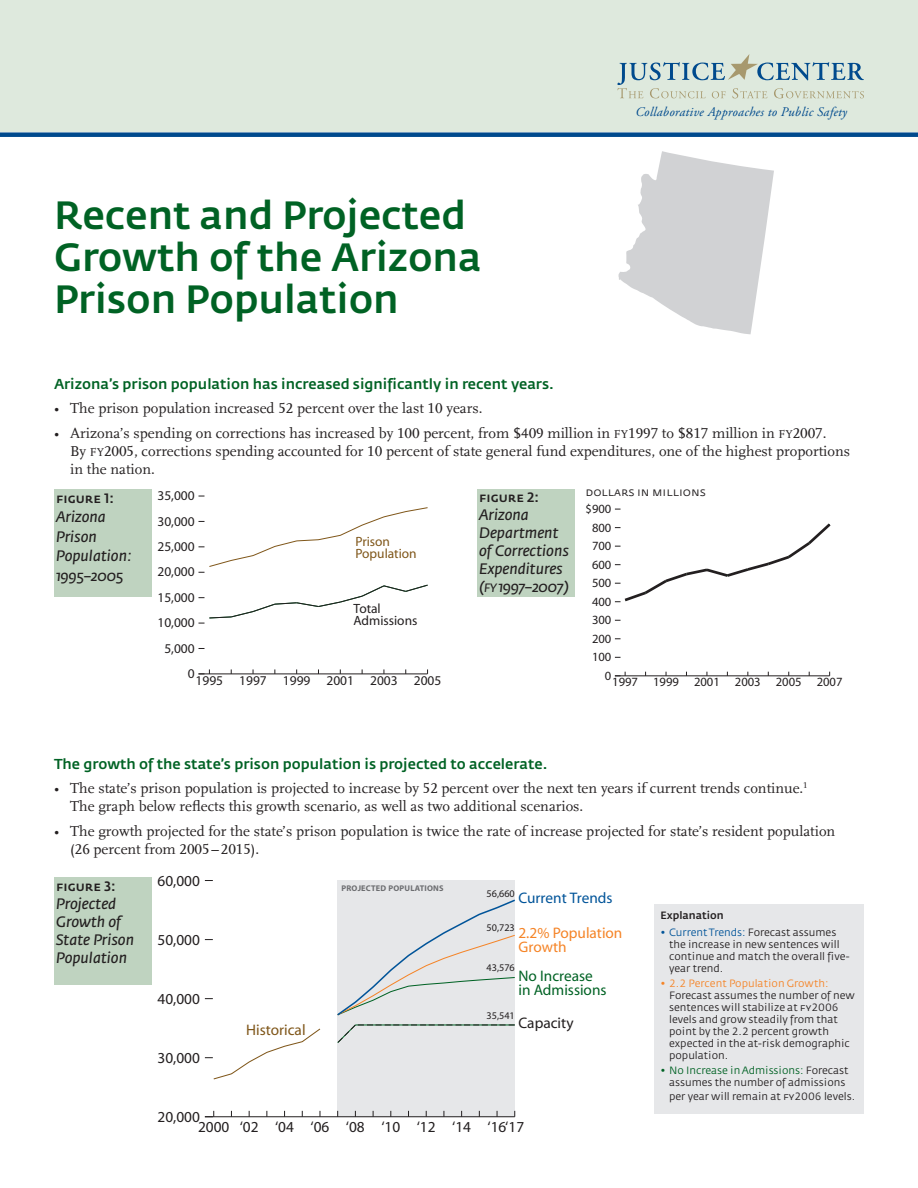
<style>
.page{position:relative;width:918px;height:1188px;background:#fff}
.page>*{position:absolute;margin:0;border:0;box-sizing:border-box;transform-origin:0 0}
.t1{font:39px/42px "Fedra Sans Medium TF";letter-spacing:-.005em;color:#006224}
.t2{font:15.3px "Myriad";color:#231f20}
.t3{font:15.3px/14.1px "Myriad";color:#006224}
.t4{font:15.3px/14.1px "Myriad";color:#f58427}
.t5{font:15.3px "Myriad";color:#015499}
.t6{font:15.3px "Myriad";color:#7f5619}
.t7{font:15px/18px "Scala LF";color:#231f20}
.t8{font:italic 15px/18px "Fedra Sans";color:#231f20}
.t9{font:14.25px "Fedra Sans Medium TF";color:#006224}
.t10{font:13.5px/12.5px "Myriad";color:#231f20}
.t11{font:13.5px "Fedra Sans Medium SC";color:#231f20}
.t12{font:13.5px/12.5px "Myriad";color:#7f5619}
.t13{font:italic 13.2px "Adobe Garamond Pro";letter-spacing:.02em;color:#004a8d}
.t14{font:12.6px "Myriad";color:#231f20}
.t15{font:12px "Fedra Sans Book SC";color:#231f20}
.t16{font:10.5px/12px "Fedra Sans Book TF";color:#231f20}
.t17{font:10.5px "Fedra Sans Book TF";color:#f58427}
.t18{font:10.5px "Fedra Sans Medium TF";color:#231f20}
.t19{font:10.2px "Myriad";color:#231f20}
.t20{font:700 8.25px "Myriad";letter-spacing:.025em;color:#6c6d70}
.s1{font-size:12px}
.s2{color:#015499}
.s3{font-family:"Fedra Sans Book SC"}
.s4{color:#006224}
</style>
<div class="page">
<svg style="left:619px;top:151px;width:155px;height:183px"></svg>
<div style="left:0;top:0;width:918px;height:132px;background:#dee9dd"></div>
<svg style="left:617px;top:54px;width:247px;height:44px"></svg>
<div style="left:0;top:132px;width:918px;height:5px;background:#004a8d"></div>
<hr style="left:199px;top:674px;width:228px;height:1px;background:#231f20">
<svg style="left:199px;top:669px;width:11px;height:6px"></svg>
<svg style="left:199px;top:507px;width:229px;height:66px"></svg>
<svg style="left:199px;top:584px;width:229px;height:40px"></svg>
<div style="left:54px;top:489px;width:97px;height:108px;background:#bfd3c0"></div>
<div style="left:654px;top:904px;width:210px;height:210px;background:#e6e7e9"></div>
<div style="left:338px;top:880px;width:177px;height:237px;background:#e6e7e9"></div>
<hr style="left:205px;top:1117px;width:310px;height:1px;background:#231f20">
<svg style="left:205px;top:1111px;width:9px;height:7px"></svg>
<svg style="left:205px;top:1028px;width:116px;height:52px"></svg>
<svg style="left:337px;top:898px;width:178px;height:119px"></svg>
<svg style="left:337px;top:1025px;width:178px;height:18px"></svg>
<div style="left:54px;top:878px;width:97px;height:108px;background:#bfd3c0"></div>
<hr style="left:615px;top:676px;width:215px;height:1px;background:#231f20">
<svg style="left:615px;top:672px;width:11px;height:5px"></svg>
<svg style="left:615px;top:523px;width:216px;height:80px"></svg>
<div style="left:477px;top:489px;width:97px;height:108px;background:#bfd3c0"></div>
<h1 class="t1" style="left:54px;top:195px;width:429px">Recent and Projected<br>Growth of the Arizona<br>Prison Population</h1>
<p class="t13" style="left:635px;top:104px;width:213px">Collaborative Approaches to Public Safety</p>
<p class="t9" style="left:54px;top:376px;width:501px">Arizona’s prison population has increased significantly in recent years.</p>
<p class="t7" style="left:54px;top:399px;width:430px">• The prison population increased 52 percent over the last 10 years.</p>
<p class="t7" style="left:70px;top:424px;width:781px;text-indent:-16px">• Arizona’s spending on corrections has increased by 100 percent, from $409 million in <span class="s1">FY</span>1997 to $817 million in <span class="s1">FY</span>2007.<br>By <span class="s1">FY</span>2005, corrections spending accounted for 10 percent of state general fund expenditures, one of the highest proportions in the nation.</p>
<p class="t11" style="left:56px;top:490px;width:60px">figure 1:</p>
<p class="t8" style="left:56px;top:508px;width:77px;line-height:19.5px">Arizona<br>Prison<br>Population:<br>1995–2005</p>
<p class="t10" style="left:157px;top:490px;width:39px">35,000</p>
<p class="t10" style="left:157px;top:516px;width:39px">30,000</p>
<p class="t10" style="left:157px;top:541px;width:39px">25,000</p>
<p class="t10" style="left:157px;top:566px;width:39px">20,000</p>
<p class="t10" style="left:157px;top:592px;width:39px">15,000</p>
<p class="t10" style="left:157px;top:617px;width:39px">10,000</p>
<p class="t10" style="left:164px;top:643px;width:32px">5,000</p>
<p class="t12" style="left:355px;top:536px;width:63px">Prison<br>Population</p>
<p class="t10" style="left:354px;top:603px;width:65px">Total<br>Admissions</p>
<p class="t10" style="left:188px;top:668px;width:8px">0</p>
<p class="t10" style="left:196px;top:675px;width:247px">1995 1997 1999 2001 2003 2005</p>
<p class="t11" style="left:479px;top:490px;width:61px">figure 2:</p>
<p class="t8" style="left:479px;top:507px;width:91px">Arizona<br>Department of Corrections<br>Expenditures (<span class="s1">FY</span> 1997–2007)</p>
<p class="t15" style="left:586px;top:485px;width:122px">dollars in millions</p>
<p class="t14" style="left:586px;top:503px;width:27px">$900</p>
<p class="t14" style="left:592px;top:521px;width:21px">800</p>
<p class="t14" style="left:592px;top:540px;width:21px">700</p>
<p class="t14" style="left:592px;top:558px;width:21px">600</p>
<p class="t14" style="left:592px;top:577px;width:21px">500</p>
<p class="t14" style="left:592px;top:595px;width:21px">400</p>
<p class="t14" style="left:592px;top:614px;width:21px">300</p>
<p class="t14" style="left:592px;top:632px;width:21px">200</p>
<p class="t14" style="left:592px;top:651px;width:21px">100</p>
<p class="t14" style="left:605px;top:669px;width:8px">0</p>
<p class="t14" style="left:612px;top:676px;width:232px">1997 1999 2001 2003 2005 2007</p>
<p class="t9" style="left:54px;top:756px;width:495px">The growth of the state’s prison population is projected to accelerate.</p>
<p class="t7" style="left:70px;top:780px;width:739px;text-indent:-16px">• The state’s prison population is projected to increase by 52 percent over the next ten years if current trends continue.<sup>1<br></sup>The graph below reflects this growth scenario, as well as two additional scenarios.</p>
<p class="t7" style="left:70px;top:822px;width:767px;text-indent:-16px">• The growth projected for the state’s prison population is twice the rate of increase projected for state’s resident population (26 percent from 2005 – 2015).</p>
<p class="t11" style="left:56px;top:879px;width:61px">figure 3:</p>
<p class="t8" style="left:56px;top:896px;width:79px">Projected<br>Growth of<br>State Prison<br>Population</p>
<p class="t2" style="left:158px;top:873px;width:44px">60,000</p>
<p class="t2" style="left:158px;top:932px;width:44px">50,000</p>
<p class="t2" style="left:158px;top:992px;width:44px">40,000</p>
<p class="t2" style="left:158px;top:1051px;width:44px">30,000</p>
<p class="t20" style="left:341px;top:884px;width:104px">PROJECTED POPULATIONS</p>
<p class="t6" style="left:246px;top:1022px;width:61px">Historical</p>
<p class="t19" style="left:487px;top:889px;width:30px">56,660</p>
<p class="t5" style="left:518px;top:891px;width:96px">Current Trends</p>
<p class="t4" style="left:518px;top:927px;width:105px">2.2% Population<br>Growth</p>
<p class="t3" style="left:518px;top:970px;width:90px">No Increase in Admissions</p>
<p class="t19" style="left:487px;top:922px;width:30px">50,723</p>
<p class="t19" style="left:487px;top:962px;width:30px">43,576</p>
<p class="t19" style="left:487px;top:1011px;width:30px">35,541</p>
<p class="t2" style="left:518px;top:1015px;width:57px">Capacity</p>
<p class="t2" style="left:158px;top:1110px;width:44px">20,000</p>
<p class="t2" style="left:198px;top:1119px;width:328px">2000 ‘02 ‘04 ‘06 ‘08 ‘10 ‘12 ‘14 ‘16‘17</p>
<p class="t18" style="left:660px;top:909px;width:65px">Explanation</p>
<p class="t16" style="left:669px;top:926px;width:182px;text-indent:-9px"><span class="s2">• Current Trends:</span> Forecast assumes the increase in new sentences will continue and match the overall five&shy;year trend.</p>
<p class="t17" style="left:660px;top:978px;width:170px">• 2.2 Percent Population Growth:</p>
<p class="t16" style="left:669px;top:990px;width:187px">Forecast assumes the number of new sentences will stabilize at <span class="s3">fy</span>2006 levels and grow steadily from that point by the 2.2 percent growth expected in the at-risk demographic population.</p>
<p class="t16" style="left:660px;top:1065px;width:190px;text-align:center"><span class="s4">• No Increase in Admissions:</span> Forecast assumes the number of admissions</p>
<p class="t16" style="left:669px;top:1090px;width:188px">per year will remain at <span class="s3">fy</span>2006 levels.</p>
</div>
